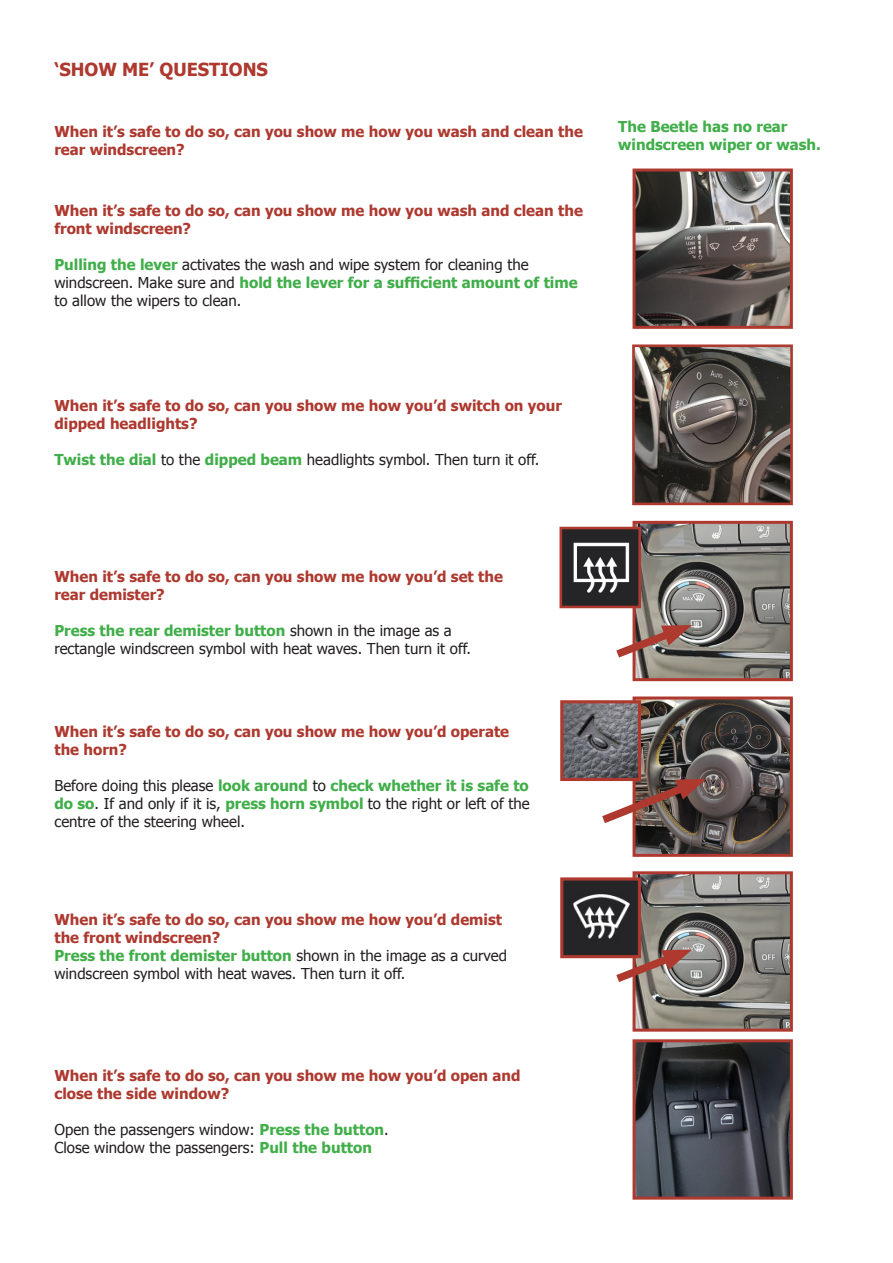
<style>
.page{position:relative;width:893px;height:1263px;background:#fff}
.page>*{position:absolute;margin:0;border:0;box-sizing:border-box;transform-origin:0 0}
.t1{font:700 18px "Tahoma";color:#ad392f}
.t2{font:15px/18px "Tahoma";color:#231f20}
.t3{font:700 15px/18px "Tahoma";color:#ad392f}
.t4{font:700 15px/18px "Tahoma";color:#40ae49}
.s1{font-weight:700;color:#40ae49}
</style>
<div class="page">
<img style="left:637px;top:525px;width:152px;height:152px">
<div style="left:633px;top:521px;width:160px;height:160px;border:3px solid #ad392f"></div>
<div style="left:561px;top:528px;width:79px;height:79px;background:#252527"></div>
<img style="left:573px;top:542px;width:57px;height:51px">
<div style="left:559px;top:527px;width:82px;height:81px;border:3px solid #ad392f"></div>
<img style="left:637px;top:875px;width:152px;height:153px">
<div style="left:633px;top:871px;width:160px;height:161px;border:3px solid #ad392f"></div>
<img style="left:637px;top:1043px;width:152px;height:152px">
<div style="left:633px;top:1039px;width:160px;height:160px;border:3px solid #ad392f"></div>
<img style="left:636px;top:348px;width:153px;height:153px">
<div style="left:632px;top:344px;width:161px;height:161px;border:3px solid #ad392f"></div>
<svg style="left:616px;top:621px;width:76px;height:43px"></svg>
<svg style="left:608px;top:946px;width:84px;height:42px"></svg>
<img style="left:637px;top:700px;width:152px;height:153px">
<div style="left:633px;top:696px;width:160px;height:161px;border:3px solid #ad392f"></div>
<img style="left:637px;top:173px;width:152px;height:152px">
<div style="left:633px;top:169px;width:160px;height:160px;border:3px solid #ad392f"></div>
<svg style="left:602px;top:775px;width:104px;height:54px"></svg>
<div style="left:562px;top:879px;width:77px;height:78px;background:#252527"></div>
<img style="left:573px;top:894px;width:57px;height:45px">
<div style="left:560px;top:877px;width:81px;height:81px;border:3px solid #ad392f"></div>
<img style="left:564px;top:704px;width:73px;height:73px">
<div style="left:560px;top:700px;width:81px;height:81px;border:3px solid #ad392f"></div>
<p class="t1" style="left:54px;top:56px;width:215px">‘SHOW ME’ QUESTIONS</p>
<p class="t3" style="left:54px;top:121px;width:530px">When it’s safe to do so, can you show me how you wash and clean the rear windscreen?</p>
<p class="t3" style="left:54px;top:201px;width:530px">When it’s safe to do so, can you show me how you wash and clean the front windscreen?</p>
<p class="t2" style="left:54px;top:255px;width:525px"><span class="s1">Pulling the lever</span> activates the wash and wipe system for cleaning the windscreen. Make sure and <span class="s1">hold the lever for a sufficient amount of time </span>to allow the wipers to clean.</p>
<p class="t4" style="left:618px;top:117px;width:204px">The Beetle has no rear windscreen wiper or wash.</p>
<p class="t3" style="left:54px;top:395px;width:509px">When it’s safe to do so, can you show me how you’d switch on your dipped headlights?</p>
<p class="t2" style="left:54px;top:450px;width:486px"><span class="s1">Twist the dial</span> to the <span class="s1">dipped beam</span> headlights symbol. Then turn it off.</p>
<p class="t3" style="left:54px;top:567px;width:450px">When it’s safe to do so, can you show me how you’d set the rear demister?</p>
<p class="t2" style="left:54px;top:621px;width:418px"><span class="s1">Press the rear demister button</span> shown in the image as a rectangle windscreen symbol with heat waves. Then turn it off.</p>
<p class="t3" style="left:54px;top:722px;width:456px">When it’s safe to do so, can you show me how you’d operate the horn?</p>
<p class="t2" style="left:54px;top:776px;width:477px;text-align:justify">Before doing this please <span class="s1">look around</span> to <span class="s1">check whether it is safe to do so</span>. If and only if it is, <span class="s1">press horn symbol</span> to the right or left of the centre of the steering wheel.</p>
<p class="t3" style="left:54px;top:910px;width:449px">When it’s safe to do so, can you show me how you’d demist the front windscreen?</p>
<p class="t2" style="left:54px;top:946px;width:454px"><span class="s1">Press the front demister button</span> shown in the image as a curved windscreen symbol with heat waves. Then turn it off.</p>
<p class="t3" style="left:54px;top:1066px;width:468px">When it’s safe to do so, can you show me how you’d open and close the side window?</p>
<p class="t2" style="left:54px;top:1120px;width:336px">Open the passengers window: <span class="s1">Press the button</span>.<br>Close window the passengers: <span class="s1">Pull the button</span></p>
</div>
